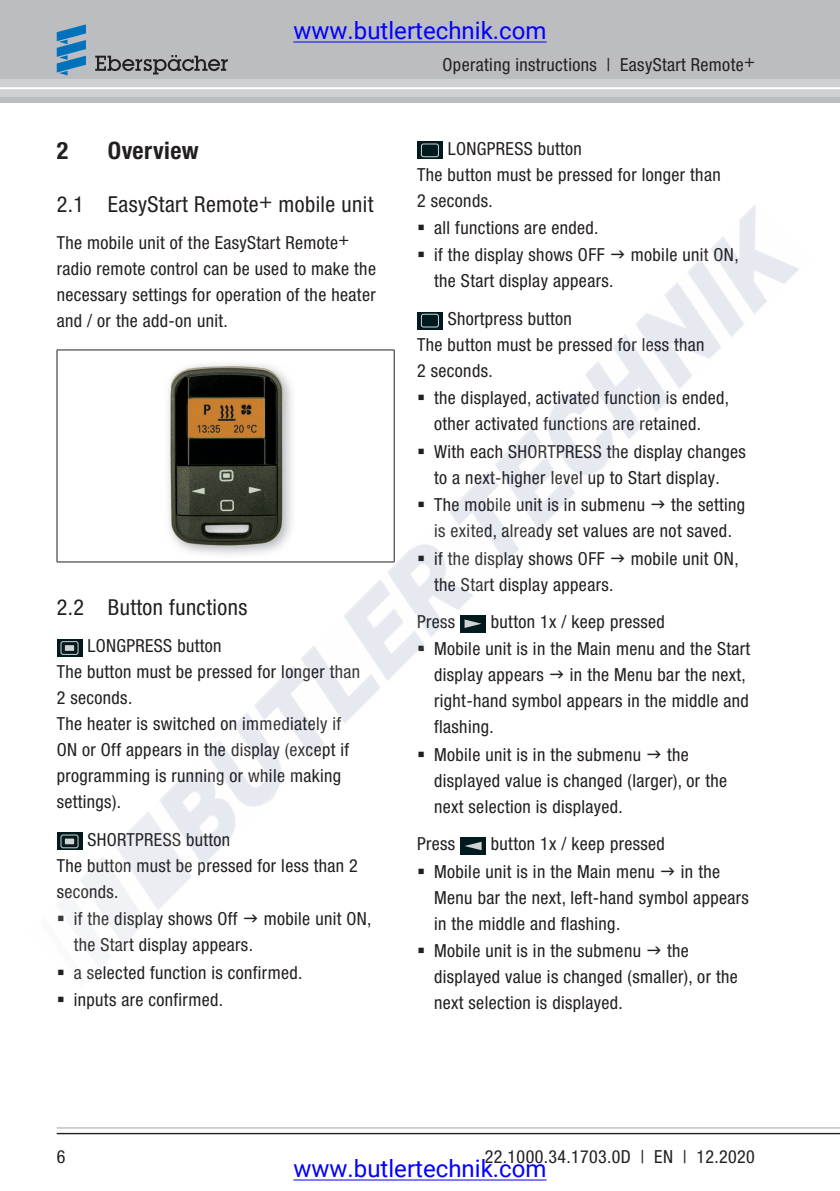
<style>
.page{position:relative;width:840px;height:1191px;background:#fff}
.page>*{position:absolute;margin:0;border:0;box-sizing:border-box;transform-origin:0 0}
.t1{font:24px "Roboto";color:#00f}
.t2{font:700 condensed 24px "Helvetica Neue LTW1 G";letter-spacing:.02em;color:#231f20}
.t3{font:condensed 22px "Helvetica Neue LTW1 G";letter-spacing:.02em;color:#231f20}
.t4{font:condensed 18px/26px "Helvetica Neue LTW1 G";letter-spacing:.02em;color:#231f20}
</style>
<div class="page">
<svg style="left:417px;top:142px;width:25px;height:17px"></svg>
<div style="left:421px;top:144px;width:17px;height:13px;border:1px solid #d1d2d4;border-radius:2px"></div>
<div style="left:0;top:0;width:839px;height:102px;background:#bcbdc0"></div>
<div style="left:0;top:80px;width:839px;height:17px;background:#cfd0d2"></div>
<hr style="left:0;top:87px;width:839px;height:2px;background:#fff">
<svg style="left:95px;top:55px;width:133px;height:19px"></svg>
<svg style="left:57px;top:24px;width:29px;height:51px"></svg>
<hr style="left:57px;top:1127px;width:782px;height:1px;background:#bcbdc0">
<hr style="left:57px;top:1132px;width:782px;height:2px;background:#231f20">
<hr style="left:293px;top:42px;width:253px;height:1px;background:#00f">
<hr style="left:293px;top:1179px;width:253px;height:1px;background:#00f">
<img style="left:56px;top:205px;width:743px;height:762px">
<svg style="left:58px;top:916px;width:5px;height:5px"></svg>
<svg style="left:244px;top:914px;width:13px;height:8px"></svg>
<svg style="left:418px;top:225px;width:5px;height:5px"></svg>
<svg style="left:418px;top:252px;width:5px;height:5px"></svg>
<svg style="left:611px;top:251px;width:13px;height:8px"></svg>
<svg style="left:418px;top:395px;width:5px;height:5px"></svg>
<svg style="left:418px;top:448px;width:5px;height:6px"></svg>
<svg style="left:418px;top:502px;width:5px;height:5px"></svg>
<svg style="left:651px;top:501px;width:13px;height:7px"></svg>
<svg style="left:418px;top:555px;width:5px;height:5px"></svg>
<svg style="left:611px;top:554px;width:13px;height:8px"></svg>
<svg style="left:418px;top:646px;width:5px;height:5px"></svg>
<svg style="left:550px;top:671px;width:13px;height:7px"></svg>
<svg style="left:418px;top:751px;width:5px;height:6px"></svg>
<svg style="left:647px;top:750px;width:13px;height:8px"></svg>
<svg style="left:418px;top:868px;width:5px;height:5px"></svg>
<svg style="left:661px;top:867px;width:13px;height:8px"></svg>
<svg style="left:418px;top:948px;width:5px;height:5px"></svg>
<svg style="left:647px;top:946px;width:13px;height:8px"></svg>
<h1 class="t1" style="left:293px;top:14px;width:254px">www.butlertechnik.com</h1>
<h1 class="t2" style="left:57px;top:142px;width:13px">2</h1>
<h1 class="t2" style="left:108px;top:142px;width:92px">Overview</h1>
<p class="t3" style="left:57px;top:196px;width:318px">2.1 EasyStart Remote+ mobile unit</p>
<p class="t4" style="left:57px;top:231px;width:320px">The mobile unit of the EasyStart Remote+ radio remote control can be used to make the necessary settings for operation of the heater and / or the add-on unit.</p>
<p class="t3" style="left:57px;top:599px;width:192px">2.2 Button functions</p>
<p class="t4" style="left:57px;top:634px;width:305px;text-indent:31px">LONGPRESS button<br>The button must be pressed for longer than<br>2 seconds.<br>The heater is switched on immediately if<br>ON or Off appears in the display (except if programming is running or while making settings).</p>
<p class="t4" style="left:87px;top:827px;width:144px">SHORTPRESS button</p>
<p class="t4" style="left:57px;top:853px;width:302px">The button must be pressed for less than 2</p>
<p class="t4" style="left:57px;top:879px;width:63px">seconds.</p>
<p class="t4" style="left:74px;top:907px;width:165px">if the display shows Off</p>
<p class="t4" style="left:264px;top:907px;width:109px">mobile unit ON,</p>
<p class="t4" style="left:74px;top:932px;width:230px;line-height:27.4px">the Start display appears.<br>a selected function is confirmed. inputs are confirmed.</p>
<p class="t4" style="left:442px;top:53px;width:313px">Operating instructions | EasyStart Remote+</p>
<p class="t4" style="left:447px;top:137px;width:136px">LONGPRESS button</p>
<p class="t4" style="left:417px;top:163px;width:305px">The button must be pressed for longer than</p>
<p class="t4" style="left:417px;top:189px;width:77px">2 seconds.</p>
<p class="t4" style="left:434px;top:216px;width:166px">all functions are ended.</p>
<p class="t4" style="left:434px;top:244px;width:172px">if the display shows OFF</p>
<p class="t4" style="left:630px;top:244px;width:109px">mobile unit ON,</p>
<p class="t4" style="left:447px;top:264px;width:167px;line-height:37.4px;text-indent:-14px">the Start display appears.<br>Shortpress button</p>
<p class="t4" style="left:417px;top:333px;width:289px">The button must be pressed for less than<br>2 seconds.</p>
<p class="t4" style="left:434px;top:386px;width:313px;line-height:26.8px">the displayed, activated function is ended, other activated functions are retained.<br>With each SHORTPRESS the display changes to a next-higher level up to Start display.<br>The mobile unit is in submenu</p>
<p class="t4" style="left:434px;top:493px;width:312px;line-height:26.8px;text-indent:237px">the setting is exited, already set values are not saved. if the display shows OFF</p>
<p class="t4" style="left:630px;top:546px;width:109px">mobile unit ON,</p>
<p class="t4" style="left:417px;top:567px;width:198px;line-height:37.4px;text-indent:17px">the Start display appears.<br>Press</p>
<p class="t4" style="left:434px;top:609px;width:317px;line-height:26.8px;text-indent:57px">button 1x / keep pressed<br>Mobile unit is in the Main menu and the Start display appears</p>
<p class="t4" style="left:434px;top:663px;width:316px;text-indent:136px">in the Menu bar the next, right-hand symbol appears in the middle and flashing.<br>Mobile unit is in the submenu</p>
<p class="t4" style="left:434px;top:743px;width:294px;text-indent:233px">the displayed value is changed (larger), or the next selection is displayed.</p>
<p class="t4" style="left:417px;top:832px;width:40px">Press</p>
<p class="t4" style="left:434px;top:831px;width:232px;line-height:27.4px;text-indent:57px">button 1x / keep pressed<br>Mobile unit is in the Main menu</p>
<p class="t4" style="left:434px;top:859px;width:316px;text-indent:246px">in the<br>Menu bar the next, left-hand symbol appears in the middle and flashing.<br>Mobile unit is in the submenu</p>
<p class="t4" style="left:434px;top:939px;width:305px;text-indent:233px">the displayed value is changed (smaller), or the next selection is displayed.</p>
<p class="t4" style="left:57px;top:1144px;width:10px">6</p>
<p class="t4" style="left:484px;top:1144px;width:271px">22.1000.34.1703.0D | EN | 12.2020</p>
<h1 class="t1" style="left:293px;top:1152px;width:254px">www.butlertechnik.com</h1>
</div>
